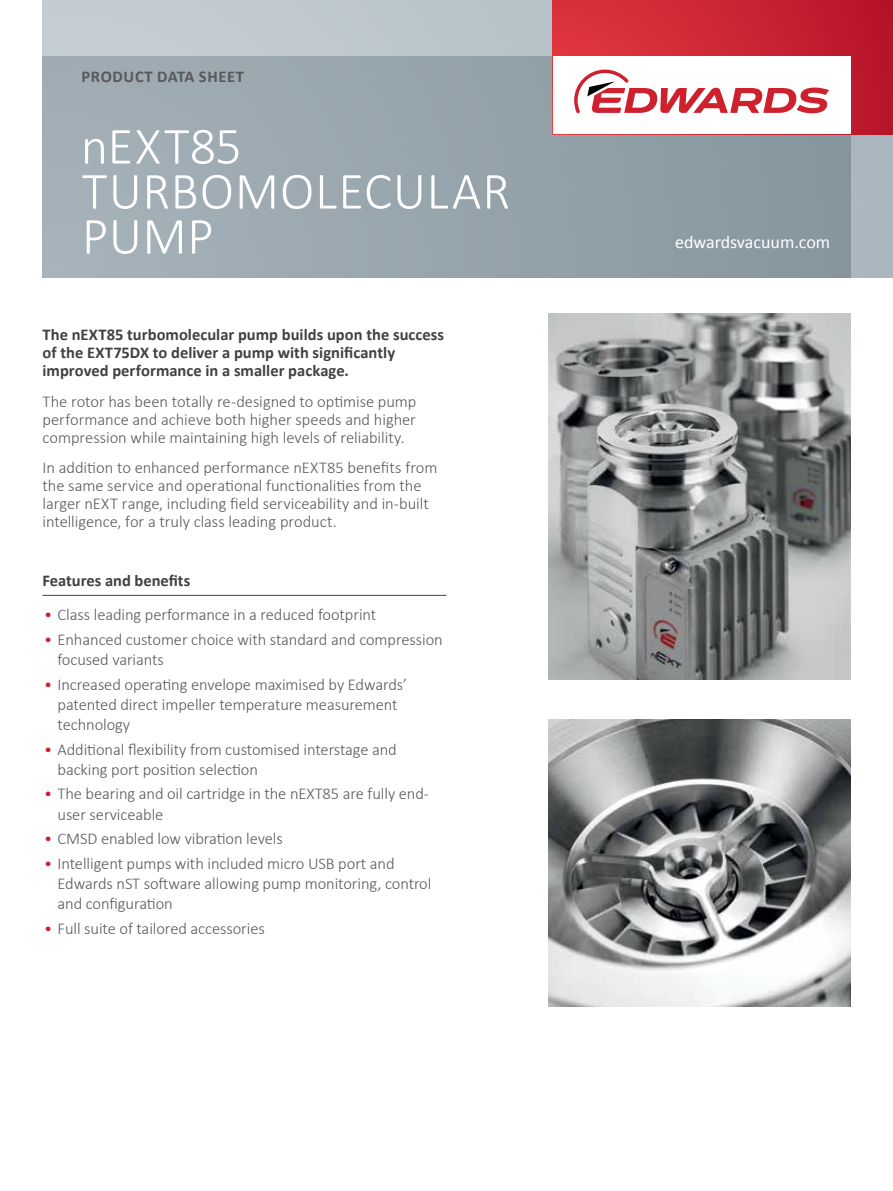
<style>
.page{position:relative;width:893px;height:1191px;background:#fff}
.page>*{position:absolute;margin:0;border:0;box-sizing:border-box;transform-origin:0 0}
.t1{font:300 52.5px/45px "Calibri";letter-spacing:.015em;color:#fff}
.t2{font:18px "Calibri";color:#fff}
.t3{font:300 16.5px/20.2px "Calibri";letter-spacing:-.005em;color:#58595b}
.t4{font:700 16.5px/18px "Calibri";color:#414042}
.t5{font:700 16.5px "Calibri";letter-spacing:.04em;color:#58595b}
.s1{color:#cf202e}
</style>
<div class="page">
<svg style="left:43px;top:0;width:850px;height:278px;background:#bac4ca"></svg>
<div style="left:43px;top:57px;width:807px;height:221px;background:linear-gradient(to right,#a5b2b9,#87959e)"></div>
<svg style="left:553px;top:0;width:340px;height:134px;background:#c92736"></svg>
<div style="left:553px;top:57px;width:297px;height:77px;background:#fff"></div>
<svg style="left:574px;top:70px;width:255px;height:43px"></svg>
<img style="left:549px;top:719px;width:301px;height:287px">
<img style="left:549px;top:313px;width:301px;height:366px">
<hr style="left:43px;top:595px;width:403px;height:1px;background:#414042">
<p class="t5" style="left:82px;top:66px;width:164px">PRODUCT DATA SHEET</p>
<h1 class="t1" style="left:81px;top:123px;width:431px">nEXT85<br>TURBOMOLECULAR<br>PUMP</h1>
<p class="t4" style="left:43px;top:325px;width:403px">The nEXT85 turbomolecular pump builds upon the success of the EXT75DX to deliver a pump with significantly improved performance in a smaller package.</p>
<p class="t3" style="left:43px;top:392px;width:375px;line-height:18px;text-align:justify">The rotor has been totally re-designed to optimise pump performance and achieve both higher speeds and higher compression while maintaining high levels of reliability.</p>
<p class="t3" style="left:43px;top:459px;width:397px;line-height:18px">In addition to enhanced performance nEXT85 benefits from the same service and operational functionalities from the larger nEXT range, including field serviceability and in-built intelligence, for a truly class leading product.</p>
<p class="t4" style="left:43px;top:572px;width:149px">Features and benefits</p>
<p class="t3" style="left:44px;top:604px;width:334px"><span class="s1">•</span> Class leading performance in a reduced footprint</p>
<p class="t3" style="left:58px;top:629px;width:387px;text-indent:-13px"><span class="s1">•</span> Enhanced customer choice with standard and compression focused variants</p>
<p class="t3" style="left:58px;top:674px;width:351px;text-indent:-13px"><span class="s1">•</span> Increased operating envelope maximised by Edwards’ patented direct impeller temperature measurement technology</p>
<p class="t3" style="left:58px;top:739px;width:341px;text-indent:-13px"><span class="s1">•</span> Additional flexibility from customised interstage and backing port position selection</p>
<p class="t3" style="left:58px;top:783px;width:373px;text-indent:-13px"><span class="s1">•</span> The bearing and oil cartridge in the nEXT85 are fully end&shy;user serviceable</p>
<p class="t3" style="left:44px;top:828px;width:240px"><span class="s1">•</span> CMSD enabled low vibration levels</p>
<p class="t3" style="left:58px;top:853px;width:375px;text-indent:-13px"><span class="s1">•</span> Intelligent pumps with included micro USB port and<br>Edwards nST software allowing pump monitoring, control and configuration</p>
<p class="t3" style="left:44px;top:918px;width:222px"><span class="s1">•</span> Full suite of tailored accessories</p>
<p class="t2" style="left:675px;top:231px;width:157px">edwardsvacuum.com</p>
</div>
